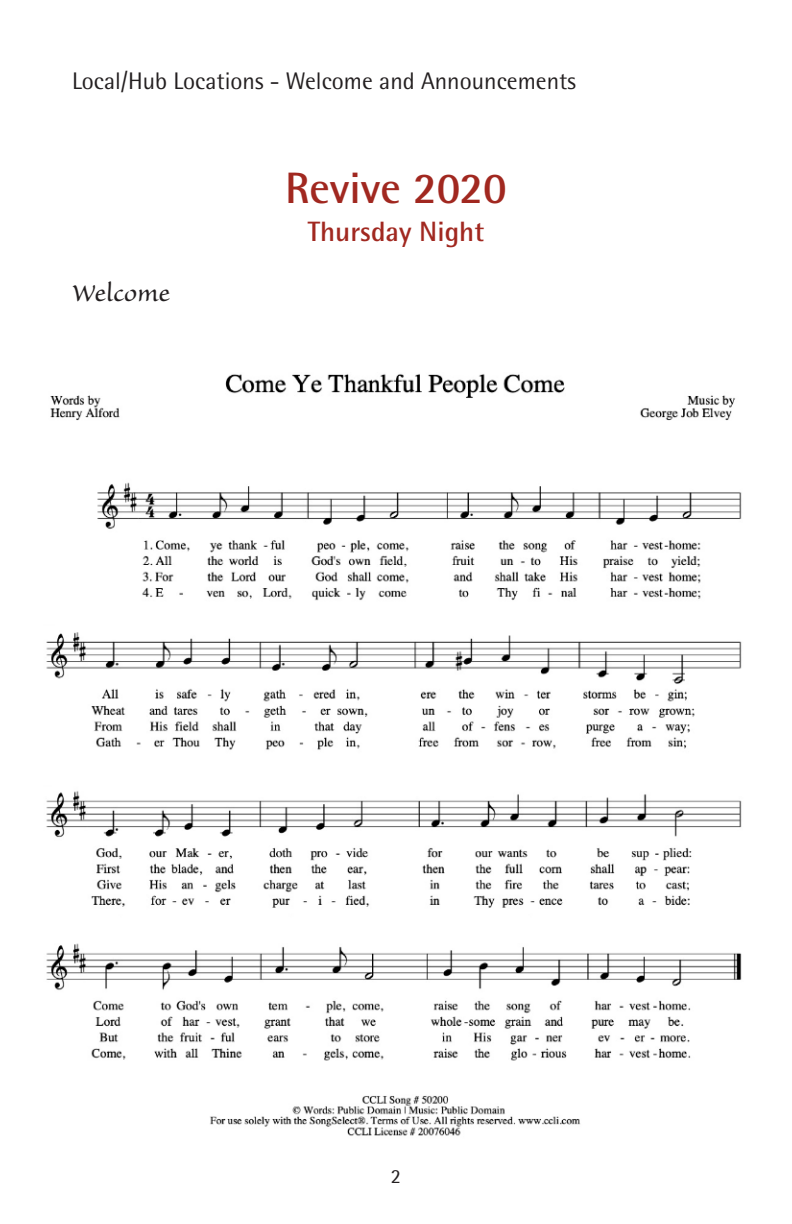
<style>
.page{position:relative;width:792px;height:1224px;background:#fff}
.page>*{position:absolute;margin:0;border:0;box-sizing:border-box;transform-origin:0 0}
.t1{font:700 44px "Rotis Semi Sans Std";color:#a12820}
.t2{font:30px "Sanvito Pro";letter-spacing:.005em;color:#231f20}
.t3{font:700 28px "Rotis Semi Sans Std";color:#a12820}
.t4{font:24px "Rotis Semi Sans Std";color:#231f20}
.t5{font:20px "Rotis Semi Sans Std";color:#231f20}
</style>
<div class="page">
<img style="left:46px;top:374px;width:696px;height:762px">
<p class="t4" style="left:72px;top:67px;width:505px">Local/Hub Locations - Welcome and Announcements</p>
<p class="t2" style="left:72px;top:277px;width:100px">Welcome</p>
<p class="t1" style="left:285px;top:161px;width:223px">Revive 2020</p>
<p class="t3" style="left:308px;top:214px;width:178px">Thursday Night</p>
<p class="t5" style="left:391px;top:1164px;width:12px">2</p>
</div>
